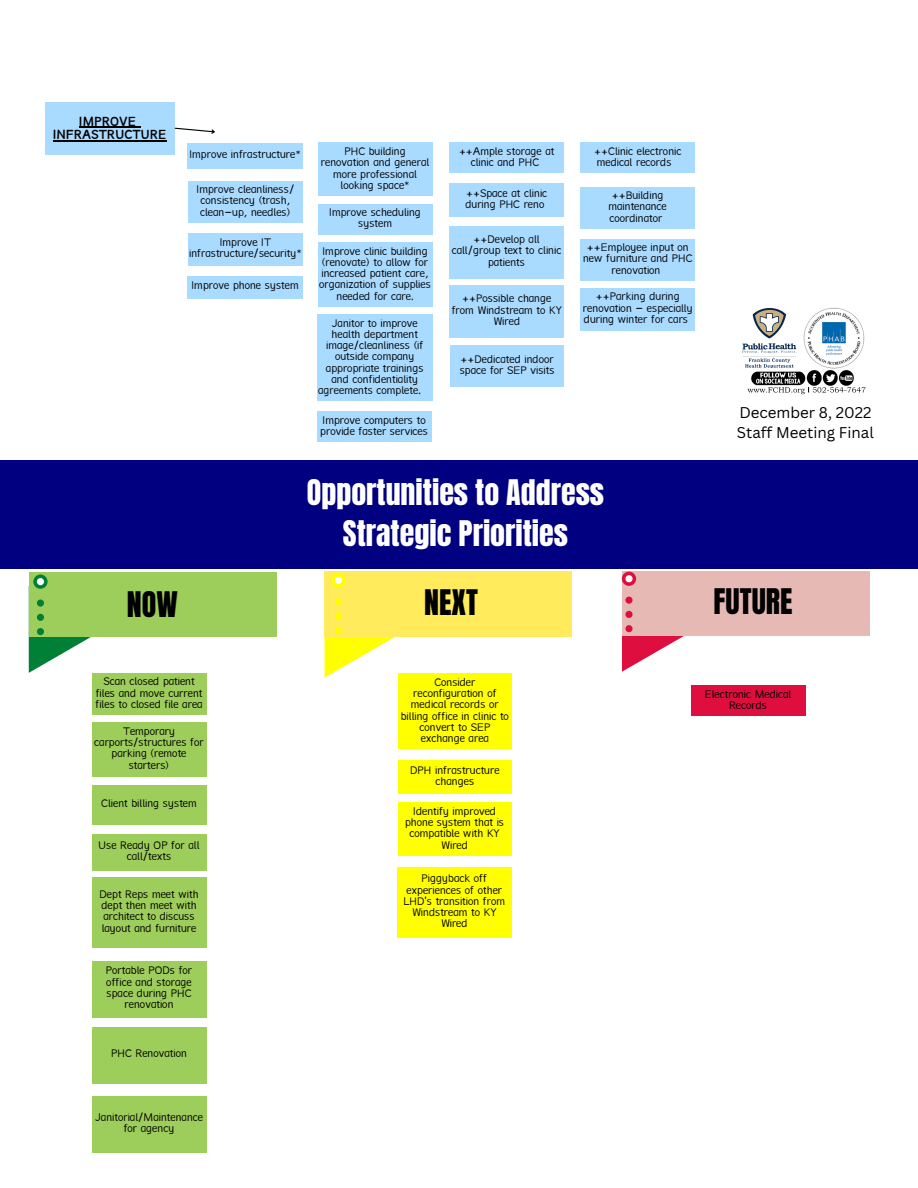
<style>
.page{position:relative;width:918px;height:1188px;background:#fff}
.page>*{position:absolute;margin:0;border:0;box-sizing:border-box;transform-origin:0 0}
.t1{font:30px "Anton";color:#fff}
.t2{font:30px "Anton";color:#000}
.t3{font:500 18px "Shuneet";color:#000}
.t4{font:15.15px "Canva Sans";color:#000}
.t5{font:15px/11.2px "Shuneet";color:#000;text-align:center}
</style>
<div class="page">
<div style="left:0;top:460px;width:918px;height:109px;background:#000080"></div>
<svg style="left:29px;top:637px;width:62px;height:36px"></svg>
<div style="left:29px;top:573px;width:247px;height:64px;background:#9dcd5a"></div>
<svg style="left:33px;top:575px;width:15px;height:14px"></svg>
<div style="left:37px;top:578px;width:7px;height:7px;background:#fff;border-radius:50%"></div>
<div style="left:37px;top:599px;width:7px;height:8px;background:#008037;border-radius:50%"></div>
<div style="left:37px;top:614px;width:7px;height:7px;background:#008037;border-radius:50%"></div>
<div style="left:37px;top:628px;width:7px;height:7px;background:#008037;border-radius:50%"></div>
<svg style="left:325px;top:636px;width:75px;height:42px"></svg>
<div style="left:325px;top:571px;width:247px;height:65px;background:#ffeb5b"></div>
<svg style="left:331px;top:573px;width:15px;height:14px"></svg>
<div style="left:335px;top:577px;width:7px;height:7px;background:#fff;border-radius:50%"></div>
<div style="left:335px;top:598px;width:7px;height:7px;background:#ff0;border-radius:50%"></div>
<div style="left:335px;top:612px;width:7px;height:8px;background:#ff0;border-radius:50%"></div>
<div style="left:335px;top:627px;width:7px;height:7px;background:#ff0;border-radius:50%"></div>
<svg style="left:622px;top:635px;width:75px;height:37px"></svg>
<div style="left:622px;top:571px;width:247px;height:64px;background:#e7b9b4"></div>
<div style="left:622px;top:572px;width:14px;height:14px;background:#de0f3f;border-radius:50%"></div>
<div style="left:625px;top:575px;width:8px;height:7px;background:#fff;border-radius:50%"></div>
<div style="left:625px;top:597px;width:8px;height:7px;background:#de0f3f;border-radius:50%"></div>
<div style="left:625px;top:611px;width:8px;height:7px;background:#de0f3f;border-radius:50%"></div>
<div style="left:625px;top:625px;width:8px;height:7px;background:#de0f3f;border-radius:50%"></div>
<img style="left:742px;top:308px;width:124px;height:87px">
<div style="left:317px;top:314px;width:115px;height:87px;background:#a9daff"></div>
<div style="left:318px;top:143px;width:114px;height:53px;background:#a9daff"></div>
<div style="left:318px;top:204px;width:114px;height:31px;background:#a9daff"></div>
<div style="left:317px;top:411px;width:114px;height:31px;background:#a9daff"></div>
<div style="left:188px;top:276px;width:115px;height:22px;background:#a9daff"></div>
<div style="left:188px;top:181px;width:115px;height:42px;background:#a9daff"></div>
<div style="left:318px;top:242px;width:114px;height:64px;background:#a9daff"></div>
<div style="left:188px;top:233px;width:115px;height:33px;background:#a9daff"></div>
<div style="left:188px;top:144px;width:115px;height:25px;background:#a9daff"></div>
<div style="left:450px;top:286px;width:114px;height:52px;background:#a9daff"></div>
<div style="left:449px;top:226px;width:115px;height:52px;background:#a9daff"></div>
<div style="left:451px;top:345px;width:113px;height:42px;background:#a9daff"></div>
<div style="left:580px;top:239px;width:115px;height:42px;background:#a9daff"></div>
<div style="left:580px;top:288px;width:115px;height:42px;background:#a9daff"></div>
<div style="left:449px;top:183px;width:115px;height:34px;background:#a9daff"></div>
<div style="left:449px;top:143px;width:115px;height:30px;background:#a9daff"></div>
<div style="left:580px;top:143px;width:115px;height:30px;background:#a9daff"></div>
<div style="left:580px;top:187px;width:115px;height:42px;background:#a9daff"></div>
<div style="left:45px;top:102px;width:130px;height:52px;background:#a9daff"></div>
<hr style="left:79px;top:127px;width:57px;height:1px;background:#000">
<hr style="left:53px;top:140px;width:114px;height:2px;background:#000">
<svg style="left:174px;top:127px;width:41px;height:7px"></svg>
<div style="left:92px;top:785px;width:114px;height:40px;background:#9dcd5a"></div>
<div style="left:92px;top:723px;width:114px;height:54px;background:#9dcd5a"></div>
<div style="left:92px;top:834px;width:114px;height:36px;background:#9dcd5a"></div>
<div style="left:92px;top:673px;width:114px;height:42px;background:#9dcd5a"></div>
<div style="left:92px;top:878px;width:114px;height:70px;background:#9dcd5a"></div>
<div style="left:398px;top:760px;width:114px;height:34px;background:#ff0"></div>
<div style="left:398px;top:673px;width:114px;height:76px;background:#ff0"></div>
<div style="left:398px;top:802px;width:114px;height:54px;background:#ff0"></div>
<div style="left:397px;top:868px;width:115px;height:70px;background:#ff0"></div>
<div style="left:691px;top:685px;width:114px;height:31px;background:#de0f3f"></div>
<div style="left:92px;top:961px;width:114px;height:57px;background:#9dcd5a"></div>
<div style="left:92px;top:1027px;width:114px;height:57px;background:#9dcd5a"></div>
<div style="left:92px;top:1096px;width:114px;height:57px;background:#9dcd5a"></div>
<p class="t3" style="left:79px;top:112px;width:59px">IMPROVE</p>
<p class="t3" style="left:53px;top:126px;width:115px">INFRASTRUCTURE</p>
<p class="t5" style="left:189px;top:149px;width:113px">Improve infrastructure*</p>
<p class="t5" style="left:196px;top:184px;width:99px;text-align:left">Improve cleanliness/ consistency (trash, clean-up, needles)</p>
<p class="t5" style="left:321px;top:146px;width:110px">PHC building renovation and general more professional looking space*</p>
<p class="t5" style="left:329px;top:207px;width:93px">Improve scheduling system</p>
<p class="t5" style="left:459px;top:146px;width:97px">++Ample storage at clinic and PHC</p>
<p class="t5" style="left:594px;top:146px;width:89px;text-align:left">++Clinic electronic medical records</p>
<p class="t5" style="left:608px;top:190px;width:60px;text-align:left">++Building maintenance coordinator</p>
<p class="t5" style="left:465px;top:187px;width:83px;text-align:left">++Space at clinic during PHC reno</p>
<p class="t5" style="left:189px;top:237px;width:114px">Improve IT infrastructure/security*</p>
<p class="t5" style="left:191px;top:280px;width:109px">Improve phone system</p>
<p class="t5" style="left:319px;top:245px;width:113px">Improve clinic building (renovate) to allow for increased patient care, organization of supplies needed for care.</p>
<p class="t5" style="left:318px;top:317px;width:107px">Janitor to improve health department image/cleanliness (if outside company appropriate trainings and confidentiality agreements complete.</p>
<p class="t5" style="left:452px;top:234px;width:111px">++Develop all call/group text to clinic patients</p>
<p class="t5" style="left:452px;top:293px;width:112px">++Possible change from Windstream to KY<br>Wired</p>
<p class="t5" style="left:460px;top:353px;width:96px;text-align:left">++Dedicated indoor space for SEP visits</p>
<p class="t5" style="left:583px;top:242px;width:111px">++Employee input on new furniture and PHC renovation</p>
<p class="t5" style="left:583px;top:291px;width:111px">++Parking during renovation - especially during winter for cars</p>
<p class="t5" style="left:320px;top:414px;width:109px;text-align:left">Improve computers to provide faster services</p>
<p class="t1" style="left:307px;top:471px;width:299px">Opportunities to Address</p>
<p class="t1" style="left:343px;top:512px;width:227px">Strategic Priorities</p>
<p class="t4" style="left:739px;top:401px;width:134px">December 8, 2022</p>
<p class="t4" style="left:737px;top:422px;width:138px">Staff Meeting Final</p>
<p class="t2" style="left:127px;top:583px;width:52px">NOW</p>
<p class="t2" style="left:424px;top:581px;width:55px">NEXT</p>
<p class="t2" style="left:714px;top:580px;width:80px">FUTURE</p>
<p class="t5" style="left:95px;top:676px;width:109px">Scan closed patient files and move current files to closed file area</p>
<p class="t5" style="left:94px;top:726px;width:111px">Temporary carports/structures for parking (remote starters)</p>
<p class="t5" style="left:101px;top:798px;width:97px">Client billing system</p>
<p class="t5" style="left:99px;top:839px;width:102px">Use Ready OP for all call/texts</p>
<p class="t5" style="left:100px;top:888px;width:101px;text-align:left">Dept Reps meet with dept then meet with architect to discuss layout and furniture</p>
<p class="t5" style="left:106px;top:965px;width:88px">Portable PODs for office and storage space during PHC renovation</p>
<p class="t5" style="left:111px;top:1048px;width:77px">PHC Renovation</p>
<p class="t5" style="left:95px;top:1111px;width:110px">Janitorial/Maintenance for agency</p>
<p class="t5" style="left:401px;top:676px;width:110px">Consider reconfiguration of medical records or billing office in clinic to convert to SEP exchange area</p>
<p class="t5" style="left:410px;top:764px;width:91px">DPH infrastructure changes</p>
<p class="t5" style="left:405px;top:805px;width:100px">Identify improved phone system that is compatible with KY<br>Wired</p>
<p class="t5" style="left:403px;top:873px;width:103px">Piggyback off experiences of other<br>LHD's transition from<br>Windstream to KY<br>Wired</p>
<p class="t5" style="left:705px;top:688px;width:88px">Electronic Medical<br>Records</p>
</div>
